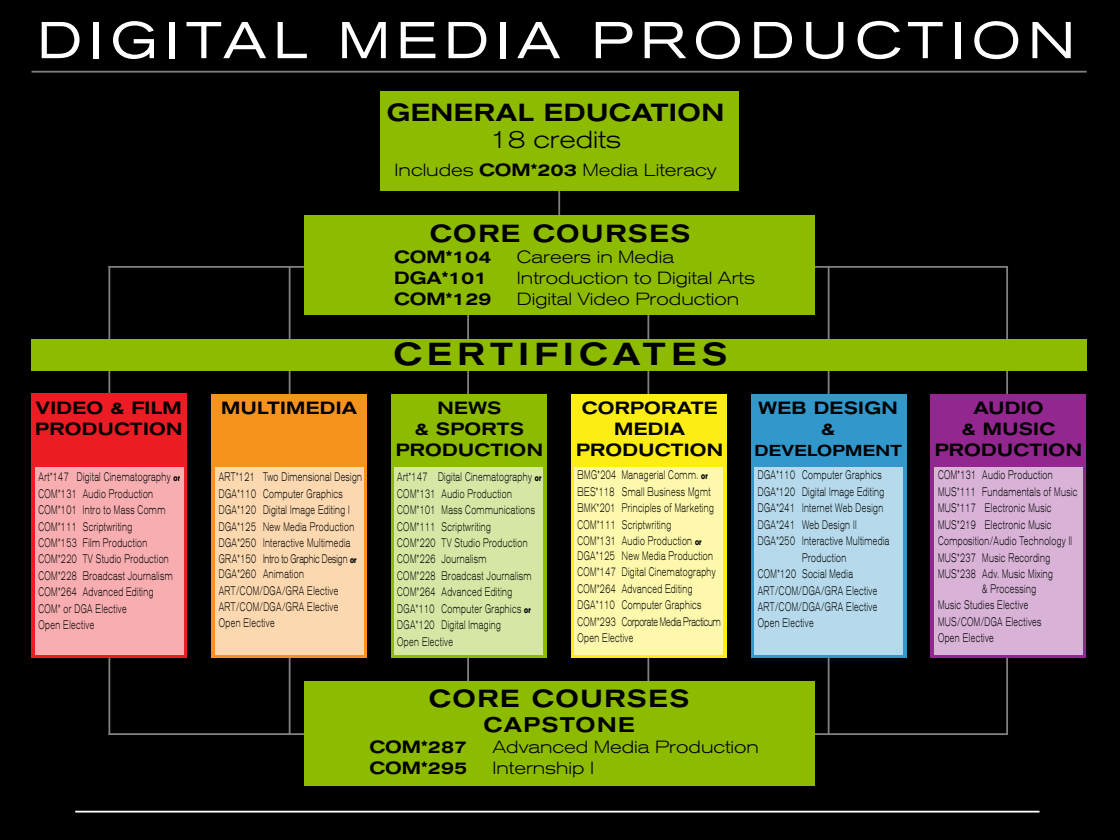
<style>
.page{position:relative;width:1120px;height:840px;background:#000}
.page>*{position:absolute;margin:0;border:0;box-sizing:border-box;transform-origin:0 0}
.t1{font:expanded 51.27px "Akzidenz Grotesk BQ";letter-spacing:.14em;color:#fff}
.t2{font:500 expanded 31.5px "Akzidenz Grotesk BQ";letter-spacing:.175em;color:#000}
.t3{font:500 expanded 24.5px "Akzidenz Grotesk BQ";letter-spacing:.065em;color:#000}
.t4{font:500 expanded 24.5px "Akzidenz Grotesk BQ";letter-spacing:.015em;color:#000}
.t5{font:300 expanded 24.5px "Akzidenz Grotesk BQ";color:#000}
.t6{font:500 expanded 21px "Akzidenz Grotesk BQ";letter-spacing:.065em;color:#000}
.t7{font:500 expanded 17.5px/21px "Akzidenz Grotesk BQ";letter-spacing:.015em;color:#000;text-align:center}
.t8{font:300 expanded 17.5px "Akzidenz Grotesk BQ";color:#000}
.t9{font:500 expanded 15.75px "Akzidenz Grotesk BQ";letter-spacing:.01em;color:#000}
.t10{font:300 expanded 12.25px/16.4px "Akzidenz Grotesk BQ";letter-spacing:.06em;color:#000;scale:.56 1}
.s1{font-weight:500}
.s2{font-weight:700;font-size:8.75px}
</style>
<div class="page">
<hr style="left:75px;top:811px;width:965px;height:2px;background:#fff">
<hr style="left:32px;top:71px;width:1055px;height:2px;background:#808080">
<hr style="left:108px;top:266px;width:2px;height:469px;background:#808080">
<hr style="left:289px;top:266px;width:2px;height:469px;background:#808080">
<hr style="left:558px;top:187px;width:2px;height:28px;background:#808080">
<hr style="left:467px;top:266px;width:2px;height:469px;background:#808080">
<hr style="left:647px;top:266px;width:2px;height:469px;background:#808080">
<hr style="left:828px;top:266px;width:2px;height:469px;background:#808080">
<hr style="left:1006px;top:266px;width:2px;height:469px;background:#808080">
<hr style="left:108px;top:266px;width:900px;height:2px;background:#808080">
<hr style="left:108px;top:733px;width:900px;height:2px;background:#808080">
<div style="left:304px;top:681px;width:512px;height:105px;background:#8dbb00"></div>
<div style="left:304px;top:215px;width:512px;height:100px;background:#8dbb00"></div>
<div style="left:32px;top:393px;width:155px;height:265px;background:#ec1c24"></div>
<div style="left:211px;top:394px;width:156px;height:264px;background:#f6921e"></div>
<div style="left:391px;top:394px;width:156px;height:264px;background:#8dbb00"></div>
<div style="left:571px;top:394px;width:156px;height:264px;background:#fced14"></div>
<div style="left:751px;top:394px;width:155px;height:264px;background:#3298cb"></div>
<div style="left:931px;top:394px;width:155px;height:264px;background:#93278f"></div>
<div style="left:32px;top:339px;width:1055px;height:32px;background:#8dbb00"></div>
<div style="left:380px;top:92px;width:358px;height:99px;background:#8dbb00"></div>
<div style="left:35px;top:467px;width:149px;height:187px;background:#f8aeb1"></div>
<div style="left:215px;top:467px;width:149px;height:187px;background:#fbd8af"></div>
<div style="left:394px;top:467px;width:148px;height:187px;background:#d6e7a5"></div>
<div style="left:574px;top:467px;width:149px;height:187px;background:#fdf8ac"></div>
<div style="left:754px;top:467px;width:149px;height:187px;background:#b6daec"></div>
<div style="left:934px;top:467px;width:149px;height:187px;background:#d8b2d7"></div>
<h1 class="t1" style="left:37px;top:11px;width:1039px">DIGITAL MEDIA PRODUCTION</h1>
<h3 class="t4" style="left:387px;top:98px;width:339px">GENERAL EDUCATION</h3>
<h3 class="t5" style="left:490px;top:126px;width:133px">18 credits</h3>
<h3 class="t8" style="left:395px;top:160px;width:324px">Includes <span class="s1">COM*203</span> Media Literacy</h3>
<h3 class="t3" style="left:430px;top:219px;width:262px">CORE COURSES</h3>
<h3 class="t7" style="left:394px;top:246px;width:99px">COM*104</h3>
<h3 class="t8" style="left:517px;top:247px;width:159px">Careers in Media</h3>
<h3 class="t7" style="left:394px;top:267px;width:95px">DGA*101</h3>
<h3 class="t8" style="left:517px;top:268px;width:240px">Introduction to Digital Arts</h3>
<h3 class="t7" style="left:394px;top:288px;width:99px">COM*129</h3>
<h3 class="t8" style="left:517px;top:289px;width:224px">Digital Video Production</h3>
<h2 class="t2" style="left:393px;top:336px;width:336px">CERTIFICATES</h2>
<h3 class="t7" style="left:35px;top:397px;width:149px;text-align:left">VIDEO &amp; FILM<br>PRODUCTION</h3>
<h3 class="t7" style="left:221px;top:397px;width:138px">MULTIMEDIA</h3>
<h3 class="t7" style="left:396px;top:397px;width:149px">NEWS<br>&amp; SPORTS<br>PRODUCTION</h3>
<h3 class="t7" style="left:576px;top:397px;width:149px">CORPORATE<br>MEDIA<br>PRODUCTION</h3>
<h3 class="t7" style="left:759px;top:397px;width:141px">WEB DESIGN &amp;</h3>
<p class="t9" style="left:754px;top:441px;width:149px">DEVELOPMENT</p>
<p class="t10" style="left:38px;top:469px;width:255px">Art*147 Digital Cinematography <span class="s2">or<br></span>COM*131 Audio Production<br>COM*101 Intro to Mass Comm<br>COM*111 Scriptwriting<br>COM*153 Film Production<br>COM*220 TV Studio Production<br>COM*228 Broadcast Journalism<br>COM*264 Advanced Editing<br>COM* or DGA Elective<br>Open Elective</p>
<p class="t10" style="left:219px;top:469px;width:257px">ART*121 Two Dimensional Design<br>DGA*110 Computer Graphics<br>DGA*120 Digital Image Editing I<br>DGA*125 New Media Production<br>DGA*250 Interactive Multimedia<br>GRA*150 Intro to Graphic Design <span class="s2">or</span></p>
<p class="t10" style="left:219px;top:566px;width:215px">DGA*260 Animation<br>ART/COM/DGA/GRA Elective<br>ART/COM/DGA/GRA Elective<br>Open Elective</p>
<p class="t10" style="left:397px;top:469px;width:259px">Art*147 Digital Cinematography <span class="s2">or<br></span>COM*131 Audio Production<br>COM*101 Mass Communications<br>COM*111 Scriptwriting<br>COM*220 TV Studio Production<br>COM*226 Journalism<br>COM*228 Broadcast Journalism<br>COM*264 Advanced Editing<br>DGA*110 Computer Graphics <span class="s2">or<br></span>DGA*120 Digital Imaging<br>Open Elective</p>
<p class="t10" style="left:578px;top:467px;width:245px">BMG*204 Managerial Comm. <span class="s2">or<br></span>BES*118 Small Business Mgmt<br>BMK*201 Principles of Marketing<br>COM*111 Scriptwriting<br>COM*131 Audio Production <span class="s2">or</span></p>
<p class="t10" style="left:577px;top:547px;width:258px">DGA*125 New Media Production<br>COM*147 Digital Cinematography<br>COM*264 Advanced Editing<br>DGA*110 Computer Graphics<br>COM*293 Corporate Media Practicum<br>Open Elective</p>
<p class="t10" style="left:758px;top:467px;width:223px">DGA*110 Computer Graphics</p>
<p class="t10" style="left:758px;top:483px;width:228px">DGA*120 Digital Image Editing</p>
<p class="t10" style="left:758px;top:500px;width:226px">DGA*241 Internet Web Design</p>
<p class="t10" style="left:758px;top:516px;width:178px">DGA*241 Web Design II</p>
<p class="t10" style="left:758px;top:533px;width:237px">DGA*250 Interactive Multimedia</p>
<p class="t10" style="left:802px;top:549px;width:81px">Production</p>
<p class="t10" style="left:758px;top:566px;width:172px">COM*120 Social Media</p>
<p class="t10" style="left:758px;top:582px;width:215px">ART/COM/DGA/GRA Elective</p>
<p class="t10" style="left:758px;top:599px;width:215px">ART/COM/DGA/GRA Elective</p>
<p class="t10" style="left:758px;top:615px;width:101px">Open Elective</p>
<h3 class="t3" style="left:429px;top:684px;width:262px">CORE COURSES</h3>
<h3 class="t6" style="left:483px;top:712px;width:153px">CAPSTONE</h3>
<h3 class="t7" style="left:370px;top:737px;width:99px">COM*287</h3>
<h3 class="t8" style="left:492px;top:737px;width:268px">Advanced Media Production</h3>
<h3 class="t7" style="left:370px;top:758px;width:99px">COM*295</h3>
<h3 class="t8" style="left:492px;top:758px;width:103px">Internship I</h3>
<h3 class="t7" style="left:935px;top:397px;width:149px">AUDIO<br>&amp; MUSIC<br>PRODUCTION</h3>
<p class="t10" style="left:938px;top:467px;width:251px">COM*131 Audio Production<br>MUS*111 Fundamentals of Music<br>MUS*117 Electronic Music<br>MUS*219 Electronic Music<br>Composition/Audio Technology II<br>MUS*237 Music Recording<br>MUS*238 Adv. Music Mixing</p>
<p class="t10" style="left:938px;top:580px;width:186px;text-indent:44px">&amp; Processing<br>Music Studies Elective<br>MUS/COM/DGA Electives<br>Open Elective</p>
</div>
